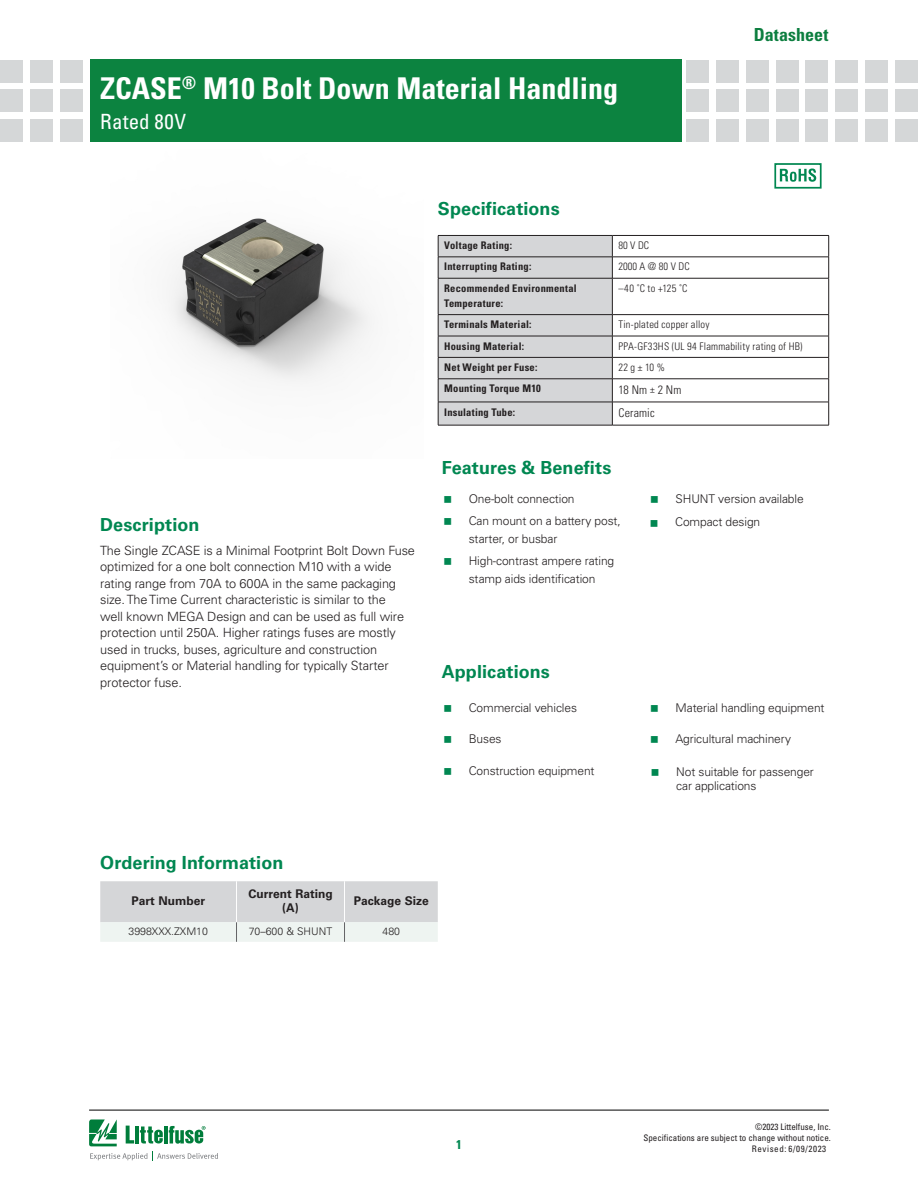
<style>
.page{position:relative;width:918px;height:1188px;background:#fff}
.page>*{position:absolute;margin:0;border:0;box-sizing:border-box;transform-origin:0 0}
.Body_text_ROUND_bull{font:700 condensed 30px "Univers LT Std";color:#fff}
.Body_text_ROUND_bull-2{font:condensed 21px "Univers LT Std";letter-spacing:.01em;color:#fff}
.Body_text_ROUND_bull-3{font:700 18px "Univers LT Std";letter-spacing:.005em;color:#008751}
.Subhead_1{font:700 18px "Univers LT Std";letter-spacing:.005em;color:#008751}
.t1{font:700 condensed 18px "Univers LT Std";color:#0c7e3f}
.Subhead_1-2{font:300 12.75px/16.5px "Univers LT Std";letter-spacing:-.01em;color:#231f20}
.t2{font:700 condensed 12.75px "Univers LT Std";color:#008751}
.t3{font:300 12px/21.8px "Univers LT Std";letter-spacing:-.01em;color:#231f20}
.Table_head{font:700 12px/13.5px "Univers LT Std";color:#231f20;text-align:center}
.technical_1{font:300 condensed 12px "Univers";letter-spacing:.01em;color:#231f20}
.technical_1-2{font:700 condensed 10.5px/15px "Univers LT Std";letter-spacing:.025em;color:#231f20}
.technical_1-3{font:300 condensed 10.5px "Univers LT Std";letter-spacing:.02em;color:#231f20}
.Spec_body{font:300 condensed 10.5px "Univers LT Std";letter-spacing:.02em;color:#231f20}
.Spec_body-2{font:700 condensed 10.5px "Univers LT Std";letter-spacing:.02em;color:#231f20}
.Chart_Body2{font:300 10.5px "Univers LT Std";color:#231f20}
.Chart_Body{font:300 10.5px "Univers LT Std";color:#231f20}
.t4{font:condensed 9px "Univers LT Std";color:#231f20}
.t5{font:condensed 9px "Univers LT Std";letter-spacing:.065em;color:#231f20}
.s1{font-family:"Univers LT Std";font-size:10.5px}
</style>
<div class="page">
<hr style="left:89px;top:1110px;width:740px;height:1px;background:#000">
<div style="left:60px;top:60px;width:23px;height:23px;background:#d5d7d8"></div>
<div style="left:60px;top:90px;width:23px;height:22px;background:#d5d7d8"></div>
<div style="left:60px;top:119px;width:23px;height:23px;background:#d5d7d8"></div>
<div style="left:30px;top:60px;width:23px;height:23px;background:#d5d7d8"></div>
<div style="left:30px;top:90px;width:23px;height:22px;background:#d5d7d8"></div>
<div style="left:30px;top:119px;width:23px;height:23px;background:#d5d7d8"></div>
<div style="left:0;top:60px;width:23px;height:23px;background:#d5d7d8"></div>
<div style="left:0;top:90px;width:23px;height:22px;background:#d5d7d8"></div>
<div style="left:0;top:119px;width:23px;height:23px;background:#d5d7d8"></div>
<div style="left:90px;top:60px;width:591px;height:82px;background:#0c8340"></div>
<div style="left:686px;top:60px;width:23px;height:23px;background:#d5d7d8"></div>
<div style="left:686px;top:90px;width:23px;height:22px;background:#d5d7d8"></div>
<div style="left:686px;top:119px;width:23px;height:23px;background:#d5d7d8"></div>
<div style="left:716px;top:60px;width:23px;height:23px;background:#d5d7d8"></div>
<div style="left:716px;top:90px;width:23px;height:22px;background:#d5d7d8"></div>
<div style="left:716px;top:119px;width:23px;height:23px;background:#d5d7d8"></div>
<div style="left:746px;top:60px;width:23px;height:23px;background:#d5d7d8"></div>
<div style="left:746px;top:90px;width:23px;height:22px;background:#d5d7d8"></div>
<div style="left:746px;top:119px;width:23px;height:23px;background:#d5d7d8"></div>
<div style="left:805px;top:60px;width:23px;height:23px;background:#d5d7d8"></div>
<div style="left:805px;top:90px;width:23px;height:22px;background:#d5d7d8"></div>
<div style="left:805px;top:119px;width:23px;height:23px;background:#d5d7d8"></div>
<div style="left:776px;top:60px;width:22px;height:23px;background:#d5d7d8"></div>
<div style="left:776px;top:90px;width:22px;height:22px;background:#d5d7d8"></div>
<div style="left:776px;top:119px;width:22px;height:23px;background:#d5d7d8"></div>
<div style="left:835px;top:60px;width:23px;height:23px;background:#d5d7d8"></div>
<div style="left:835px;top:90px;width:23px;height:22px;background:#d5d7d8"></div>
<div style="left:835px;top:119px;width:23px;height:23px;background:#d5d7d8"></div>
<div style="left:865px;top:60px;width:23px;height:23px;background:#d5d7d8"></div>
<div style="left:865px;top:90px;width:23px;height:22px;background:#d5d7d8"></div>
<div style="left:865px;top:119px;width:23px;height:23px;background:#d5d7d8"></div>
<div style="left:895px;top:60px;width:23px;height:23px;background:#d5d7d8"></div>
<div style="left:895px;top:90px;width:23px;height:22px;background:#d5d7d8"></div>
<div style="left:895px;top:119px;width:23px;height:23px;background:#d5d7d8"></div>
<svg style="left:89px;top:1119px;width:28px;height:27px"></svg>
<hr style="left:164px;top:1126px;width:3px;height:18px;background:#007d3b">
<svg style="left:169px;top:1126px;width:37px;height:18px"></svg>
<svg style="left:126px;top:1126px;width:37px;height:18px"></svg>
<svg style="left:90px;top:1152px;width:128px;height:9px"></svg>
<svg style="left:780px;top:169px;width:36px;height:13px"></svg>
<div style="left:774px;top:163px;width:48px;height:26px;border:2px solid #008751"></div>
<svg style="left:100px;top:881px;width:338px;height:61px;background:#dddfe0"></svg>
<hr style="left:612px;top:235px;width:217px;height:1px;background:#231f20">
<hr style="left:612px;top:257px;width:217px;height:1px;background:#231f20">
<svg style="left:828px;top:236px;width:1px;height:42px"></svg>
<hr style="left:612px;top:278px;width:217px;height:1px;background:#231f20">
<hr style="left:828px;top:278px;width:1px;height:36px;background:#231f20">
<hr style="left:612px;top:314px;width:217px;height:1px;background:#231f20">
<hr style="left:612px;top:336px;width:217px;height:1px;background:#231f20">
<hr style="left:612px;top:357px;width:217px;height:1px;background:#231f20">
<hr style="left:612px;top:379px;width:217px;height:1px;background:#231f20">
<hr style="left:612px;top:402px;width:217px;height:1px;background:#231f20">
<svg style="left:438px;top:235px;width:175px;height:190px;background:#cbccce"></svg>
<svg style="left:828px;top:315px;width:1px;height:110px"></svg>
<hr style="left:438px;top:425px;width:174px;height:1px;background:#231f20">
<hr style="left:612px;top:425px;width:217px;height:1px;background:#231f20">
<img style="left:168px;top:218px;width:206px;height:165px">
<p class="Body_text_ROUND_bull" style="left:100px;top:70px;width:519px">ZCASE<sup>®</sup> M10 Bolt Down Material Handling</p>
<p class="Body_text_ROUND_bull-2" style="left:100px;top:108px;width:87px">Rated 80V</p>
<p class="Subhead_1" style="left:438px;top:199px;width:123px">Specifications</p>
<h3 class="t1" style="left:754px;top:24px;width:76px">Datasheet</h3>
<p class="technical_1-2" style="left:444px;top:238px;width:69px">Voltage Rating:</p>
<p class="technical_1-3" style="left:618px;top:239px;width:32px">80 V DC</p>
<p class="technical_1-2" style="left:444px;top:259px;width:89px">Interrupting Rating:</p>
<p class="technical_1-3" style="left:618px;top:260px;width:73px">2000 A @ 80 V DC</p>
<p class="technical_1-2" style="left:444px;top:281px;width:134px">Recommended Environmental<br>Temperature:</p>
<p class="technical_1-3" style="left:618px;top:282px;width:71px">–40 ˚C to +125 ˚C</p>
<p class="Spec_body-2" style="left:444px;top:318px;width:89px">Terminals Material:</p>
<p class="Spec_body" style="left:618px;top:318px;width:93px">Tin-plated copper alloy</p>
<p class="technical_1-2" style="left:444px;top:338px;width:82px">Housing Material:</p>
<p class="technical_1-3" style="left:618px;top:340px;width:186px">PPA-GF33HS (UL 94 Flammability rating of HB)</p>
<p class="technical_1-2" style="left:444px;top:360px;width:95px">Net Weight per Fuse:</p>
<p class="technical_1-3" style="left:618px;top:361px;width:48px">22 g ± 10 %</p>
<p class="technical_1-2" style="left:444px;top:381px;width:98px">Mounting Torque M10</p>
<p class="technical_1" style="left:618px;top:383px;width:65px">18 Nm <span class="s1">±</span> 2 Nm</p>
<p class="technical_1-2" style="left:444px;top:404px;width:73px">Insulating Tube:</p>
<p class="technical_1" style="left:618px;top:406px;width:38px">Ceramic</p>
<p class="Body_text_ROUND_bull-3" style="left:100px;top:515px;width:101px">Description</p>
<p class="Subhead_1-2" style="left:100px;top:542px;width:316px">The Single ZCASE is a Minimal Footprint Bolt Down Fuse optimized for a one bolt connection M10 with a wide rating range from 70A to 600A in the same packaging size. The Time Current characteristic is similar to the<br>well known MEGA Design and can be used as full wire protection until 250A. Higher ratings fuses are mostly used in trucks, buses, agriculture and construction equipment’s or Material handling for typically Starter protector fuse.</p>
<p class="Body_text_ROUND_bull-3" style="left:442px;top:457px;width:171px">Features &amp; Benefits</p>
<p class="t3" style="left:469px;top:488px;width:154px">One-bolt connection<br>Can mount on a battery post,</p>
<p class="t3" style="left:469px;top:528px;width:147px">starter, or busbar<br>High-contrast ampere rating</p>
<p class="t3" style="left:469px;top:568px;width:128px">stamp aids identification</p>
<p class="Body_text_ROUND_bull-3" style="left:442px;top:661px;width:110px">Applications</p>
<p class="t3" style="left:469px;top:697px;width:110px">Commercial vehicles</p>
<p class="t3" style="left:469px;top:728px;width:34px">Buses</p>
<p class="t3" style="left:469px;top:760px;width:127px">Construction equipment</p>
<p class="Subhead_1" style="left:100px;top:853px;width:185px">Ordering Information</p>
<p class="Table_head" style="left:131px;top:894px;width:75px">Part Number</p>
<p class="Table_head" style="left:248px;top:888px;width:86px">Current Rating (A)</p>
<p class="Table_head" style="left:354px;top:894px;width:77px">Package Size</p>
<p class="Chart_Body2" style="left:129px;top:925px;width:81px">3998XXX.ZXM10</p>
<p class="Chart_Body" style="left:249px;top:925px;width:85px">70–600 &amp; SHUNT</p>
<p class="Chart_Body2" style="left:383px;top:925px;width:19px">480</p>
<p class="t3" style="left:675px;top:486px;width:130px;line-height:23.9px">SHUNT version available<br>Compact design</p>
<p class="t3" style="left:676px;top:697px;width:150px">Material handling equipment</p>
<p class="t3" style="left:676px;top:728px;width:117px">Agricultural machinery</p>
<p class="t3" style="left:676px;top:764px;width:139px;line-height:14.4px">Not suitable for passenger car applications</p>
<p class="t2" style="left:456px;top:1137px;width:7px">1</p>
<p class="t4" style="left:755px;top:1121px;width:77px">©2023 Littelfuse, Inc.</p>
<p class="t4" style="left:643px;top:1132px;width:189px">Specifications are subject to change without notice.</p>
<p class="t5" style="left:752px;top:1143px;width:76px">Revised: 6/09/2023</p>
</div>
